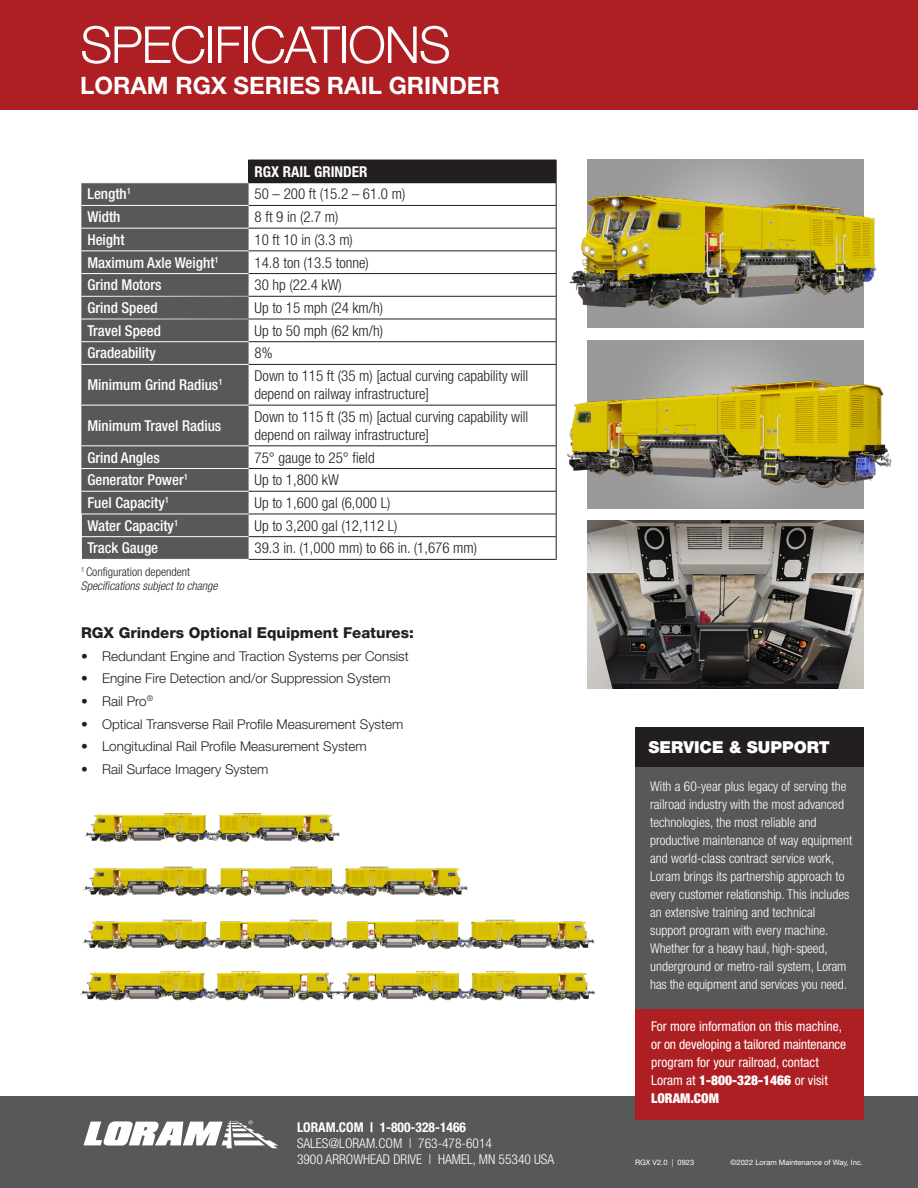
<style>
.page{position:relative;width:918px;height:1188px;background:#fff}
.page>*{position:absolute;margin:0;border:0;box-sizing:border-box;transform-origin:0 0}
.t1{font:300 51px "Helvetica Neue LT Std";letter-spacing:-.03em;color:#fff}
.t2{font:700 24px "Helvetica Neue LT Std";color:#fff}
.t3{font:900 16.5px "Helvetica Neue LT Std";color:#fff}
.t4{font:300 condensed 15px "Helvetica Neue LT Std";color:#231f20}
.t5{font:500 condensed 15px "Helvetica Neue LT Std";color:#fff}
.t6{font:800 15px "Helvetica Neue LT Std";color:#231f20}
.t7{font:700 condensed 15px "Helvetica Neue LT Std";color:#fff}
.t8{font:300 condensed 13.5px/18px "Helvetica Neue LT Std";color:#fff}
.t9{font:300 13.5px "Helvetica Neue LT Std";color:#231f20}
.t10{font:condensed 13.5px/18px "Helvetica Neue LT Std";color:#fff}
.t11{font:700 condensed 13.5px "Helvetica Neue LT Std";color:#fff}
.t12{font:italic 300 condensed 12px "Helvetica Neue LT Std";color:#231f20}
.t13{font:300 condensed 12px "Helvetica Neue LT Std";color:#231f20}
.t14{font:7.5px "Helvetica Neue LT Std";color:#fff}
.s1{font-weight:900}
</style>
<div class="page">
<div style="left:249px;top:160px;width:307px;height:23px;background:#231f20"></div>
<div style="left:81px;top:183px;width:168px;height:376px;background:#57585a"></div>
<svg style="left:248px;top:160px;width:1px;height:22px"></svg>
<hr style="left:248px;top:182px;width:308px;height:1px;background:#231f20">
<hr style="left:249px;top:205px;width:307px;height:1px;background:#231f20">
<hr style="left:249px;top:228px;width:307px;height:1px;background:#231f20">
<hr style="left:249px;top:251px;width:307px;height:1px;background:#231f20">
<hr style="left:249px;top:273px;width:307px;height:1px;background:#231f20">
<hr style="left:249px;top:296px;width:307px;height:1px;background:#231f20">
<hr style="left:249px;top:319px;width:307px;height:1px;background:#231f20">
<hr style="left:249px;top:341px;width:307px;height:1px;background:#231f20">
<svg style="left:556px;top:160px;width:1px;height:204px"></svg>
<hr style="left:249px;top:364px;width:307px;height:1px;background:#231f20">
<hr style="left:556px;top:365px;width:1px;height:40px;background:#231f20">
<hr style="left:249px;top:405px;width:307px;height:1px;background:#231f20">
<hr style="left:556px;top:405px;width:1px;height:41px;background:#231f20">
<hr style="left:249px;top:446px;width:307px;height:1px;background:#231f20">
<hr style="left:249px;top:468px;width:307px;height:1px;background:#231f20">
<hr style="left:249px;top:491px;width:307px;height:1px;background:#231f20">
<hr style="left:249px;top:514px;width:307px;height:1px;background:#231f20">
<hr style="left:249px;top:536px;width:307px;height:1px;background:#231f20">
<svg style="left:556px;top:446px;width:1px;height:113px"></svg>
<hr style="left:249px;top:559px;width:307px;height:1px;background:#231f20">
<hr style="left:81px;top:205px;width:168px;height:1px;background:#fff">
<hr style="left:81px;top:228px;width:168px;height:1px;background:#fff">
<hr style="left:81px;top:250px;width:168px;height:1px;background:#fff">
<hr style="left:81px;top:273px;width:168px;height:1px;background:#fff">
<hr style="left:81px;top:341px;width:168px;height:1px;background:#fff">
<hr style="left:81px;top:364px;width:168px;height:1px;background:#fff">
<hr style="left:81px;top:405px;width:168px;height:1px;background:#fff">
<hr style="left:81px;top:445px;width:168px;height:1px;background:#fff">
<hr style="left:81px;top:468px;width:168px;height:1px;background:#fff">
<hr style="left:81px;top:491px;width:168px;height:1px;background:#fff">
<hr style="left:81px;top:514px;width:168px;height:1px;background:#fff">
<hr style="left:81px;top:536px;width:168px;height:1px;background:#fff">
<svg style="left:81px;top:514px;width:1px;height:45px"></svg>
<hr style="left:81px;top:296px;width:168px;height:1px;background:#fff">
<hr style="left:81px;top:319px;width:168px;height:1px;background:#fff">
<div style="left:0;top:1096px;width:918px;height:92px;background:#57585a"></div>
<img style="left:569px;top:159px;width:308px;height:182px">
<img style="left:567px;top:341px;width:325px;height:168px">
<div style="left:0;top:0;width:918px;height:109px;background:#ad1f22"></div>
<div style="left:635px;top:767px;width:229px;height:289px;background:#57585a"></div>
<div style="left:635px;top:727px;width:229px;height:40px;background:#231f20"></div>
<div style="left:635px;top:1009px;width:229px;height:110px;background:#ad1f22"></div>
<svg style="left:84px;top:1120px;width:194px;height:28px"></svg>
<img style="left:80px;top:971px;width:515px;height:30px">
<img style="left:83px;top:866px;width:385px;height:30px">
<img style="left:84px;top:813px;width:256px;height:29px">
<img style="left:82px;top:919px;width:513px;height:30px">
<img style="left:588px;top:521px;width:276px;height:167px">
<p class="t1" style="left:80px;top:14px;width:372px">SPECIFICATIONS</p>
<p class="t2" style="left:80px;top:70px;width:421px">LORAM RGX SERIES RAIL GRINDER</p>
<p class="t7" style="left:255px;top:162px;width:114px">RGX RAIL GRINDER</p>
<p class="t5" style="left:87px;top:185px;width:45px">Length<sup>1</sup></p>
<p class="t4" style="left:255px;top:186px;width:152px">50 – 200 ft (15.2 – 61.0 m)</p>
<p class="t5" style="left:87px;top:208px;width:35px">Width</p>
<p class="t4" style="left:255px;top:208px;width:85px">8 ft 9 in (2.7 m)</p>
<p class="t5" style="left:87px;top:231px;width:39px">Height</p>
<p class="t4" style="left:255px;top:231px;width:100px">10 ft 10 in (3.3 m)</p>
<p class="t5" style="left:87px;top:253px;width:133px">Maximum Axle Weight<sup>1</sup></p>
<p class="t4" style="left:255px;top:254px;width:116px">14.8 ton (13.5 tonne)</p>
<p class="t5" style="left:87px;top:276px;width:76px">Grind Motors</p>
<p class="t4" style="left:255px;top:276px;width:89px">30 hp (22.4 kW)</p>
<p class="t5" style="left:87px;top:299px;width:72px">Grind Speed</p>
<p class="t4" style="left:255px;top:299px;width:130px">Up to 15 mph (24 km/h)</p>
<p class="t5" style="left:87px;top:321px;width:75px">Travel Speed</p>
<p class="t4" style="left:255px;top:322px;width:130px">Up to 50 mph (62 km/h)</p>
<p class="t5" style="left:87px;top:344px;width:70px">Gradeability</p>
<p class="t4" style="left:255px;top:345px;width:20px">8%</p>
<p class="t5" style="left:87px;top:376px;width:137px">Minimum Grind Radius<sup>1</sup></p>
<p class="t4" style="left:255px;top:367px;width:275px">Down to 115 ft (35 m) [actual curving capability will</p>
<p class="t4" style="left:255px;top:385px;width:176px">depend on railway infrastructure]</p>
<p class="t5" style="left:87px;top:417px;width:135px">Minimum Travel Radius</p>
<p class="t4" style="left:255px;top:408px;width:275px">Down to 115 ft (35 m) [actual curving capability will</p>
<p class="t4" style="left:255px;top:426px;width:176px">depend on railway infrastructure]</p>
<p class="t5" style="left:87px;top:448px;width:74px">Grind Angles</p>
<p class="t4" style="left:255px;top:449px;width:122px">75° gauge to 25° field</p>
<p class="t5" style="left:87px;top:471px;width:102px">Generator Power<sup>1</sup></p>
<p class="t4" style="left:255px;top:471px;width:86px">Up to 1,800 kW</p>
<p class="t5" style="left:87px;top:494px;width:83px">Fuel Capacity<sup>1</sup></p>
<p class="t4" style="left:255px;top:494px;width:137px">Up to 1,600 gal (6,000 L)</p>
<p class="t5" style="left:87px;top:516px;width:92px">Water Capacity<sup>1</sup></p>
<p class="t4" style="left:255px;top:517px;width:145px">Up to 3,200 gal (12,112 L)</p>
<p class="t5" style="left:87px;top:539px;width:72px">Track Gauge</p>
<p class="t4" style="left:255px;top:539px;width:224px">39.3 in. (1,000 mm) to 66 in. (1,676 mm)</p>
<p class="t13" style="left:81px;top:564px;width:111px"><sup>1</sup> Configuration dependent</p>
<p class="t12" style="left:81px;top:579px;width:138px">Specifications subject to change</p>
<p class="t6" style="left:81px;top:624px;width:334px">RGX Grinders Optional Equipment Features:</p>
<p class="t9" style="left:81px;top:648px;width:329px">• Redundant Engine and Traction Systems per Consist</p>
<p class="t9" style="left:81px;top:670px;width:311px">• Engine Fire Detection and/or Suppression System</p>
<p class="t9" style="left:81px;top:693px;width:74px">• Rail Pro<sup>®</sup></p>
<p class="t9" style="left:81px;top:715px;width:324px">• Optical Transverse Rail Profile Measurement System</p>
<p class="t9" style="left:81px;top:738px;width:287px">• Longitudinal Rail Profile Measurement System</p>
<p class="t9" style="left:81px;top:761px;width:189px">• Rail Surface Imagery System</p>
<p class="t11" style="left:297px;top:1119px;width:170px">LORAM.COM | 1-800-328-1466</p>
<p class="t8" style="left:297px;top:1134px;width:197px">SALES@LORAM.COM | 763-478-6014</p>
<p class="t8" style="left:297px;top:1150px;width:259px">3900 ARROWHEAD DRIVE | HAMEL, MN 55340 USA</p>
<p class="t3" style="left:649px;top:737px;width:183px">SERVICE &amp; SUPPORT</p>
<p class="t8" style="left:650px;top:777px;width:204px">With a 60-year plus legacy of serving the railroad industry with the most advanced technologies, the most reliable and productive maintenance of way equipment and world-class contract service work, Loram brings its partnership approach to every customer relationship. This includes an extensive training and technical support program with every machine.<br>Whether for a heavy haul, high-speed, underground or metro-rail system, Loram has the equipment and services you need.</p>
<p class="t10" style="left:651px;top:1017px;width:196px">For more information on this machine, or on developing a tailored maintenance program for your railroad, contact<br>Loram at <span class="s1">1-800-328-1466</span> or visit<br><span class="s1">LORAM.COM</span></p>
<p class="t14" style="left:635px;top:1158px;width:61px">RGX V2.0 | 0923</p>
<p class="t14" style="left:731px;top:1158px;width:134px">©2022 Loram Maintenance of Way, Inc.</p>
</div>
